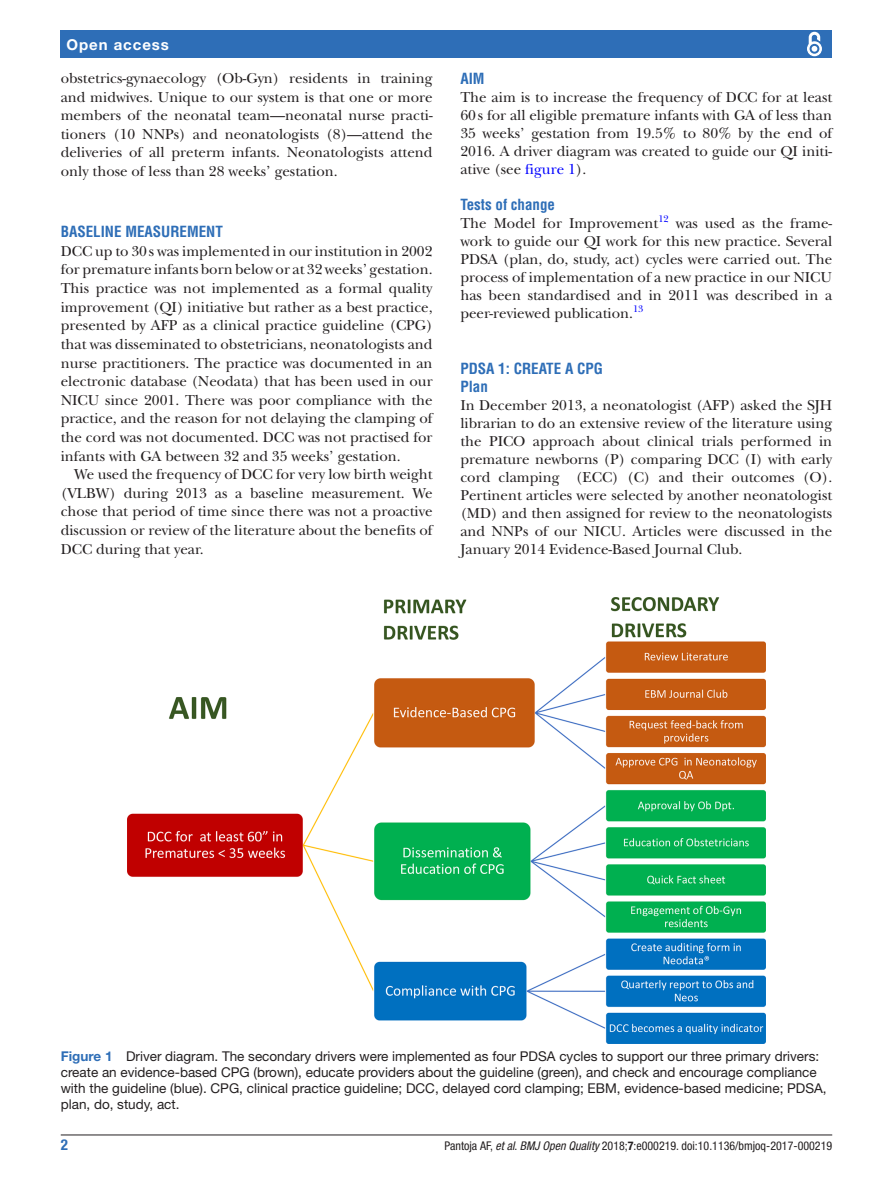
<style>
.page{position:relative;width:893px;height:1191px;background:#fff}
.page>*{position:absolute;margin:0;border:0;box-sizing:border-box;transform-origin:0 0}
.t1{font:15px/18.6px "New Baskerville";color:#231f20;text-align:justify}
.t2{font:700 condensed 15px/18px "Helvetica LT Std";color:#2e6eb7}
.t3{font:700 15px "Helvetica Neue LT Std";letter-spacing:.065em;color:#fff}
.t4{font:700 condensed 15px "Helvetica Neue LT Std";color:#2e6eb7}
.t5{font:13.5px/16.2px "Helvetica Neue LT Std";color:#231f20}
.t6{font:condensed 12px "Helvetica Neue LT Std";color:#231f20}
.t7{font:9.9px "New Baskerville";color:#00f}
.s1{color:#00f}
.s2{font-weight:700;color:#2e6eb7}
.s3{font-style:italic}
.s4{font-weight:700}
</style>
<div class="page">
<hr style="left:61px;top:1134px;width:771px;height:1px;background:#231f20">
<div style="left:61px;top:31px;width:771px;height:27px;background:#2e6eb7"></div>
<svg style="left:807px;top:31px;width:15px;height:26px"></svg>
<img style="left:127px;top:597px;width:638px;height:446px">
<p class="t3" style="left:66px;top:35px;width:104px">Open access</p>
<p class="t1" style="left:61px;top:69px;width:373px">obstetrics-gynaecology (Ob-Gyn) residents in training and midwives. Unique to our system is that one or more members of the neonatal team—neonatal nurse practi&shy;tioners (10 NNPs) and neonatologists (8)—attend the deliveries of all preterm infants. Neonatologists attend only those of less than 28 weeks’ gestation.</p>
<p class="t2" style="left:61px;top:223px;width:160px">BASELINE MEASUREMENT</p>
<p class="t1" style="left:61px;top:242px;width:373px">DCC up to 30s was implemented in our institution in 2002 for premature infants born below or at 32 weeks’ gestation.<br>This practice was not implemented as a formal quality improvement (QI) initiative but rather as a best practice, presented by AFP as a clinical practice guideline (CPG) that was disseminated to obstetricians, neonatologists and nurse practitioners. The practice was documented in an electronic database (Neodata) that has been used in our NICU since 2001. There was poor compliance with the practice, and the reason for not delaying the clamping of the cord was not documented. DCC was not practised for infants with GA between 32 and 35 weeks’ gestation.</p>
<p class="t1" style="left:61px;top:465px;width:373px;text-indent:14px">We used the frequency of DCC for very low birth weight (VLBW) during 2013 as a baseline measurement. We chose that period of time since there was not a proactive discussion or review of the literature about the benefits of DCC during that year.</p>
<p class="t2" style="left:460px;top:69px;width:26px">AIM</p>
<p class="t1" style="left:460px;top:88px;width:373px;line-height:18px">The aim is to increase the frequency of DCC for at least 60s for all eligible premature infants with GA of less than 35 weeks’ gestation from 19.5% to 80% by the end of 2016. A driver diagram was created to guide our QI initi&shy;ative (see <span class="s1">figure 1</span>).</p>
<p class="t2" style="left:460px;top:196px;width:96px">TESTS OF CHANGE</p>
<p class="t1" style="left:460px;top:214px;width:200px">The Model for Improvement</p>
<p class="t7" style="left:658px;top:213px;width:12px">12</p>
<p class="t1" style="left:460px;top:215px;width:373px;line-height:18px;text-indent:215px">was used as the frame&shy;work to guide our QI work for this new practice. Several PDSA (plan, do, study, act) cycles were carried out. The process of implementation of a new practice in our NICU has been standardised and in 2011 was described in a peer-reviewed publication.</p>
<p class="t7" style="left:633px;top:303px;width:12px">13</p>
<p class="t2" style="left:460px;top:359px;width:142px">PDSA 1: CREATE A CPG<br>PLAN</p>
<p class="t1" style="left:460px;top:396px;width:373px;line-height:18px">In December 2013, a neonatologist (AFP) asked the SJH librarian to do an extensive review of the literature using the PICO approach about clinical trials performed in premature newborns (P) comparing DCC (I) with early cord clamping (ECC) (C) and their outcomes (O).<br>Pertinent articles were selected by another neonatologist (MD) and then assigned for review to the neonatologists and NNPs of our NICU. Articles were discussed in the January 2014 Evidence-Based Journal Club.</p>
<p class="t5" style="left:61px;top:1047px;width:767px"><span class="s2">Figure 1</span> Driver diagram. The secondary drivers were implemented as four PDSA cycles to support our three primary drivers: create an evidence-based CPG (brown), educate providers about the guideline (green), and check and encourage compliance with the guideline (blue). CPG, clinical practice guideline; DCC, delayed cord clamping; EBM, evidence-based medicine; PDSA, plan, do, study, act.</p>
<p class="t4" style="left:61px;top:1135px;width:9px">2</p>
<p class="t6" style="left:445px;top:1138px;width:389px">Pantoja AF, <span class="s3">et al</span>. <span class="s3">BMJ Open Quality</span> 2018;<span class="s4">7</span>:e000219. doi:10.1136/bmjoq-2017-000219</p>
</div>
